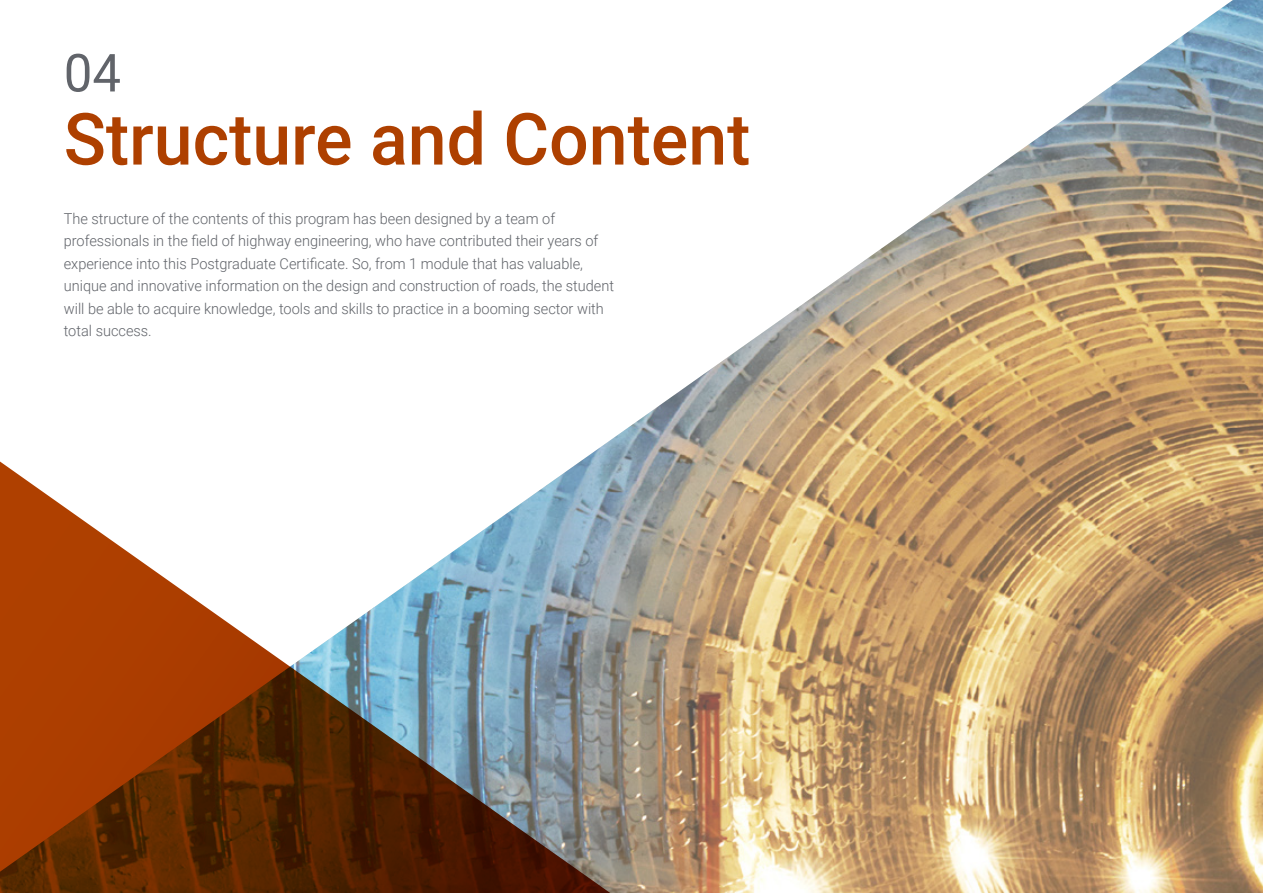
<style>
.page{position:relative;width:1263px;height:893px;background:#fff}
.page>*{position:absolute;margin:0;border:0;box-sizing:border-box;transform-origin:0 0}
.t1{font:500 72px "Roboto";color:#ae4000}
.t2{font:52.5px "Roboto";color:#61646a}
.t3{font:300 15px/22.5px "Roboto";color:#61646a}
</style>
<div class="page">
<img style="left:602px;top:0;width:661px;height:893px">
<svg style="left:0;top:446px;width:640px;height:447px"></svg>
<h2 class="t2" style="left:64px;top:36px;width:59px">04</h2>
<h1 class="t1" style="left:64px;top:89px;width:688px">Structure and Content</h1>
<p class="t3" style="left:64px;top:207px;width:552px">The structure of the contents of this program has been designed by a team of professionals in the field of highway engineering, who have contributed their years of experience into this Postgraduate Certificate. So, from 1 module that has valuable, unique and innovative information on the design and construction of roads, the student will be able to acquire knowledge, tools and skills to practice in a booming sector with total success.</p>
</div>
